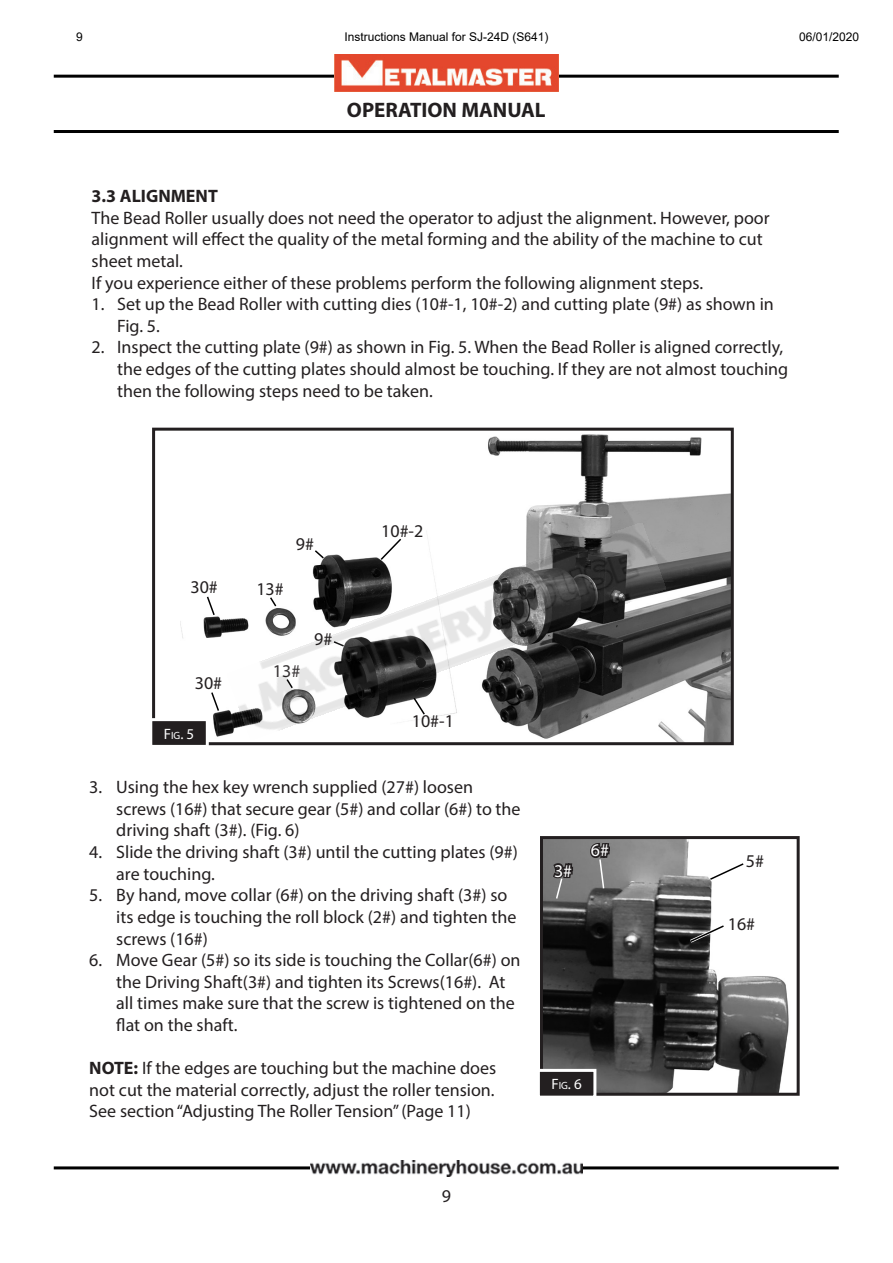
<style>
.page{position:relative;width:893px;height:1263px;background:#fff}
.page>*{position:absolute;margin:0;border:0;box-sizing:border-box;transform-origin:0 0}
.t1{font:700 21px "Myriad Pro";color:#231f20}
.t2{font:18px/21.6px "Myriad Pro";color:#231f20}
.t3{font:700 18px "Myriad Pro";color:#231f20}
.t4{font:18px "Myriad Pro";color:#fff}
.Object_Text_Box{font:15px "Myriad Pro";color:#fff}
.t5{font:12px "Arial";color:#000}
.s1{font-size:10.5px}
.s2{font-weight:700}
</style>
<div class="page">
<hr style="left:54px;top:75px;width:785px;height:3px;background:#000">
<img style="left:334px;top:55px;width:224px;height:37px">
<hr style="left:54px;top:1166px;width:785px;height:3px;background:#000">
<hr style="left:54px;top:130px;width:785px;height:3px;background:#000">
<img style="left:310px;top:1160px;width:272px;height:17px">
<img style="left:544px;top:840px;width:245px;height:252px">
<div style="left:540px;top:836px;width:260px;height:260px;border:3px solid #231f20"></div>
<svg style="left:708px;top:862px;width:37px;height:19px"></svg>
<svg style="left:588px;top:841px;width:23px;height:49px"></svg>
<svg style="left:551px;top:862px;width:24px;height:38px"></svg>
<div style="left:538px;top:1070px;width:57px;height:27px;background:#231f20"></div>
<div style="left:537px;top:1069px;width:59px;height:30px;border:3px solid #fff"></div>
<svg style="left:687px;top:922px;width:40px;height:23px"></svg>
<img style="left:180px;top:434px;width:550px;height:307px">
<div style="left:152px;top:428px;width:582px;height:317px;border:3px solid #231f20"></div>
<div style="left:151px;top:720px;width:56px;height:26px;background:#231f20"></div>
<div style="left:149px;top:718px;width:60px;height:30px;border:3px solid #fff"></div>
<svg style="left:206px;top:595px;width:10px;height:22px"></svg>
<svg style="left:210px;top:691px;width:10px;height:21px"></svg>
<img style="left:227px;top:523px;width:439px;height:217px">
<p class="t5" style="left:76px;top:28px;width:8px">9</p>
<p class="t5" style="left:344px;top:28px;width:206px">Instructions Manual for SJ-24D (S641)</p>
<p class="t5" style="left:799px;top:28px;width:62px">06/01/2020</p>
<p class="t1" style="left:347px;top:97px;width:200px">OPERATION MANUAL</p>
<p class="t3" style="left:92px;top:184px;width:128px">3.3 ALIGNMENT</p>
<p class="t2" style="left:92px;top:207px;width:680px">The Bead Roller usually does not need the operator to adjust the alignment. However, poor alignment will effect the quality of the metal forming and the ability of the machine to cut sheet metal.</p>
<p class="t2" style="left:92px;top:271px;width:613px">If you experience either of these problems perform the following alignment steps.</p>
<p class="t2" style="left:117px;top:293px;width:658px;text-indent:-26px">1. Set up the Bead Roller with cutting dies (10#-1, 10#-2) and cutting plate (9#) as shown in<br>Fig. 5.</p>
<p class="t2" style="left:117px;top:336px;width:673px;text-indent:-26px">2. Inspect the cutting plate (9#) as shown in Fig. 5. When the Bead Roller is aligned correctly, the edges of the cutting plates should almost be touching. If they are not almost touching then the following steps need to be taken.</p>
<p class="t2" style="left:190px;top:576px;width:29px">30#</p>
<p class="t2" style="left:195px;top:671px;width:29px">30#</p>
<p class="Object_Text_Box" style="left:164px;top:724px;width:32px">F<span class="s1">ig</span>. 5</p>
<p class="t2" style="left:256px;top:578px;width:29px">13#</p>
<p class="t2" style="left:296px;top:533px;width:20px">9#</p>
<p class="t2" style="left:314px;top:627px;width:20px">9#</p>
<p class="t2" style="left:273px;top:660px;width:29px">13#</p>
<p class="t2" style="left:381px;top:520px;width:44px">10#-2</p>
<p class="t2" style="left:412px;top:710px;width:44px">10#-1</p>
<p class="t2" style="left:116px;top:776px;width:406px;text-indent:-27px">3. Using the hex key wrench supplied (27#) loosen screws (16#) that secure gear (5#) and collar (6#) to the driving shaft (3#). (Fig. 6)</p>
<p class="t2" style="left:116px;top:841px;width:403px;text-indent:-27px">4. Slide the driving shaft (3#) until the cutting plates (9#) are touching.</p>
<p class="t2" style="left:116px;top:884px;width:402px;text-indent:-27px">5. By hand, move collar (6#) on the driving shaft (3#) so its edge is touching the roll block (2#) and tighten the screws (16#)</p>
<p class="t2" style="left:116px;top:949px;width:406px;text-indent:-27px">6. Move Gear (5#) so its side is touching the Collar(6#) on the Driving Shaft(3#) and tighten its Screws(16#). At all times make sure that the screw is tightened on the flat on the shaft.</p>
<p class="t2" style="left:89px;top:1057px;width:408px;text-align:justify"><span class="s2">NOTE:</span> If the edges are touching but the machine does not cut the material correctly, adjust the roller tension.<br>See section “Adjusting The Roller Tension” (Page 11)</p>
<p class="t2" style="left:442px;top:1185px;width:11px">9</p>
<p class="t4" style="left:554px;top:859px;width:20px">3#</p>
<p class="t4" style="left:591px;top:839px;width:20px">6#</p>
<p class="Object_Text_Box" style="left:551px;top:1075px;width:32px">F<span class="s1">ig</span>. 6</p>
<p class="t2" style="left:746px;top:849px;width:20px">5#</p>
<p class="t2" style="left:728px;top:913px;width:29px">16#</p>
</div>
